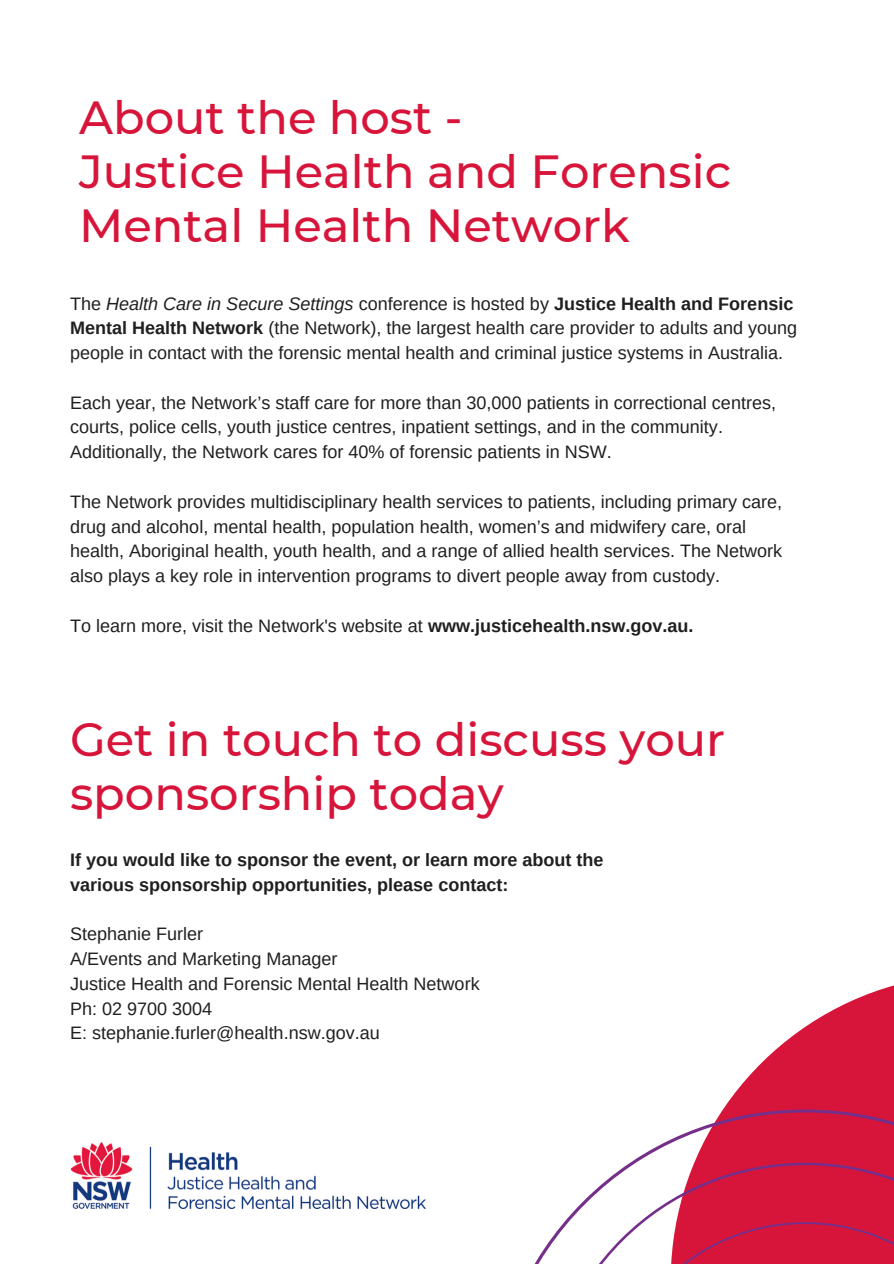
<style>
.page{position:relative;width:894px;height:1264px;background:#fff}
.page>*{position:absolute;margin:0;border:0;box-sizing:border-box;transform-origin:0 0}
.t1{font:500 46.35px/54px "Montserrat";color:#d7153a}
.t2{font:18px/24.8px "Arimo";color:#1f1f1f}
.t3{font:700 18px/24.8px "Arimo";color:#1f1f1f}
.s1{font-style:italic}
.s2{font-weight:700}
</style>
<div class="page">
<svg style="left:723px;top:985px;width:170px;height:124px;fill:#d7153a"></svg>
<svg style="left:535px;top:1109px;width:358px;height:154px;fill:#d7153a"></svg>
<img style="left:70px;top:1141px;width:355px;height:67px">
<h1 class="t1" style="left:79px;top:90px;width:653px">About the host -<br>Justice Health and Forensic<br>Mental Health Network</h1>
<p class="t2" style="left:70px;top:291px;width:728px">The <span class="s1">Health Care in Secure Settings</span> conference is hosted by <span class="s2">Justice Health and Forensic<br>Mental Health Network</span> (the Network), the largest health care provider to adults and young people in contact with the forensic mental health and criminal justice systems in Australia.</p>
<p class="t2" style="left:70px;top:390px;width:707px">Each year, the Network’s staff care for more than 30,000 patients in correctional centres, courts, police cells, youth justice centres, inpatient settings, and in the community.<br>Additionally, the Network cares for 40% of forensic patients in NSW.</p>
<p class="t2" style="left:70px;top:489px;width:713px">The Network provides multidisciplinary health services to patients, including primary care, drug and alcohol, mental health, population health, women’s and midwifery care, oral health, Aboriginal health, youth health, and a range of allied health services. The Network also plays a key role in intervention programs to divert people away from custody.</p>
<p class="t2" style="left:70px;top:613px;width:624px">To learn more, visit the Network's website at <span class="s2">www.justicehealth.nsw.gov.au.</span></p>
<h1 class="t1" style="left:70px;top:712px;width:656px">Get in touch to discuss your sponsorship today</h1>
<p class="t3" style="left:70px;top:847px;width:534px">If you would like to sponsor the event, or learn more about the various sponsorship opportunities, please contact:</p>
<p class="t2" style="left:70px;top:921px;width:411px">Stephanie Furler<br>A/Events and Marketing Manager<br>Justice Health and Forensic Mental Health Network<br>Ph: 02 9700 3004<br>E: stephanie.furler@health.nsw.gov.au</p>
</div>
